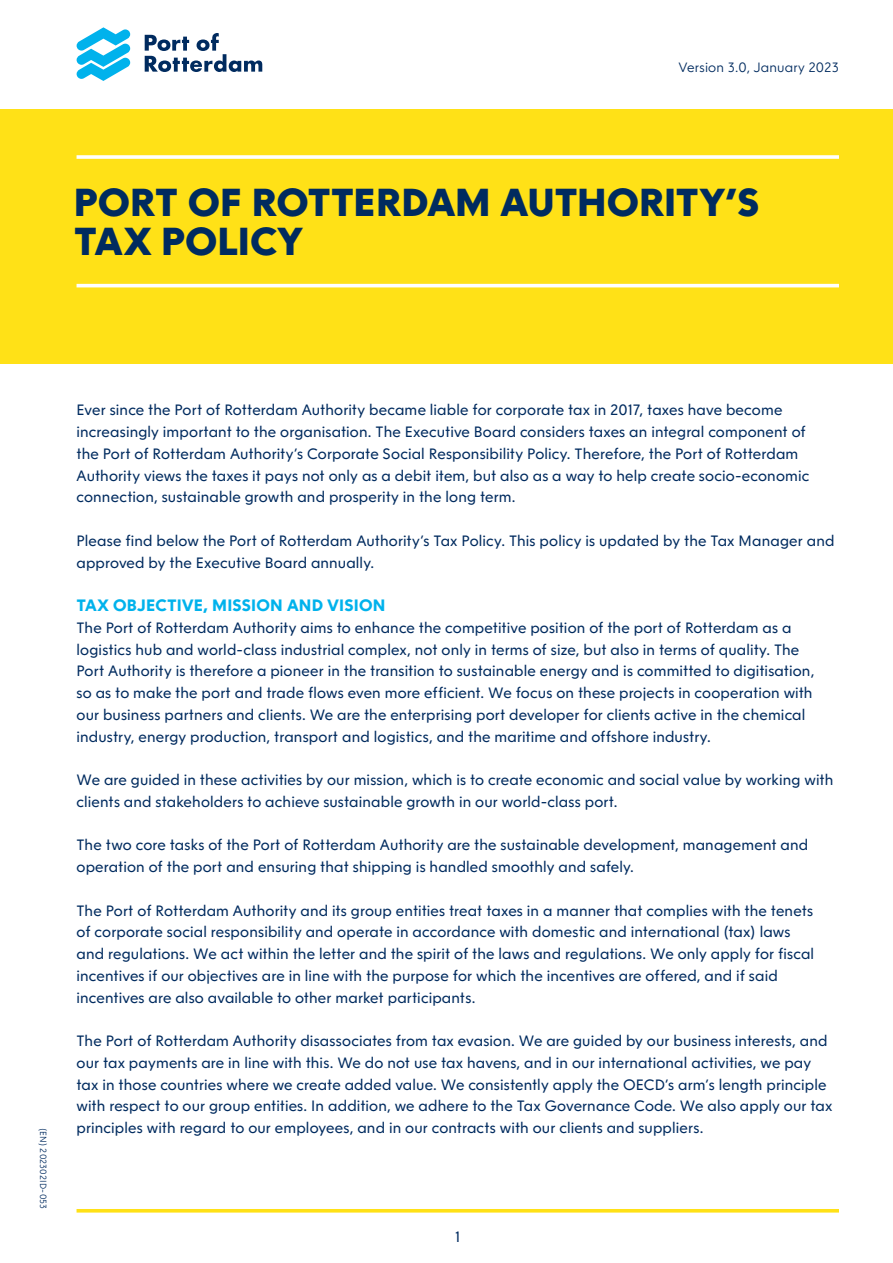
<style>
.page{position:relative;width:893px;height:1263px;background:#fff}
.page>*{position:absolute;margin:0;border:0;box-sizing:border-box;transform-origin:0 0}
.Body_Text{font:800 39px/39px "NLRTM";color:#002b5f}
.Kop1{font:700 16.5px "NLRTM";letter-spacing:.015em;color:#00b2ec}
.Body_Text-2{font:15px/21.8px "NLRTM";letter-spacing:.01em;color:#002b5f}
.t1{font:300 13.5px "NLRTM";letter-spacing:.01em;color:#002b5f}
.Body_Text-3{font:300 9px "NLRTM";letter-spacing:.015em;color:#002b5f}
</style>
<div class="page">
<div style="left:0;top:108px;width:893px;height:256px;background:#ffe117"></div>
<svg style="left:77px;top:155px;width:762px;height:4px"></svg>
<hr style="left:77px;top:284px;width:762px;height:3px;background:#fff">
<hr style="left:77px;top:1209px;width:762px;height:3px;background:#ffe117">
<svg style="left:77px;top:27px;width:53px;height:54px"></svg>
<svg style="left:145px;top:33px;width:117px;height:39px"></svg>
<p class="t1" style="left:679px;top:60px;width:162px">Version 3.0, January 2023</p>
<p class="Body_Text" style="left:74px;top:183px;width:687px">PORT OF ROTTERDAM AUTHORITY’S<br>TAX POLICY</p>
<p class="Body_Text-3" style="left:48px;top:1128px;width:82px;rotate:90deg">(EN) 202302ID-053</p>
<p class="Body_Text-2" style="left:77px;top:399px;width:734px">Ever since the Port of Rotterdam Authority became liable for corporate tax in 2017, taxes have become increasingly important to the organisation. The Executive Board considers taxes an integral component of the Port of Rotterdam Authority’s Corporate Social Responsibility Policy. Therefore, the Port of Rotterdam Authority views the taxes it pays not only as a debit item, but also as a way to help create socio-economic connection, sustainable growth and prosperity in the long term.</p>
<p class="Body_Text-2" style="left:77px;top:529px;width:759px">Please find below the Port of Rotterdam Authority’s Tax Policy. This policy is updated by the Tax Manager and approved by the Executive Board annually.</p>
<p class="Kop1" style="left:77px;top:595px;width:310px">TAX OBJECTIVE, MISSION AND VISION</p>
<p class="Body_Text-2" style="left:77px;top:616px;width:739px">The Port of Rotterdam Authority aims to enhance the competitive position of the port of Rotterdam as a logistics hub and world-class industrial complex, not only in terms of size, but also in terms of quality. The Port Authority is therefore a pioneer in the transition to sustainable energy and is committed to digitisation, so as to make the port and trade flows even more efficient. We focus on these projects in cooperation with our business partners and clients. We are the enterprising port developer for clients active in the chemical industry, energy production, transport and logistics, and the maritime and offshore industry.</p>
<p class="Body_Text-2" style="left:77px;top:769px;width:758px">We are guided in these activities by our mission, which is to create economic and social value by working with clients and stakeholders to achieve sustainable growth in our world-class port.</p>
<p class="Body_Text-2" style="left:77px;top:834px;width:733px">The two core tasks of the Port of Rotterdam Authority are the sustainable development, management and operation of the port and ensuring that shipping is handled smoothly and safely.</p>
<p class="Body_Text-2" style="left:77px;top:899px;width:739px">The Port of Rotterdam Authority and its group entities treat taxes in a manner that complies with the tenets of corporate social responsibility and operate in accordance with domestic and international (tax) laws and regulations. We act within the letter and the spirit of the laws and regulations. We only apply for fiscal incentives if our objectives are in line with the purpose for which the incentives are offered, and if said incentives are also available to other market participants.</p>
<p class="Body_Text-2" style="left:77px;top:1030px;width:757px">The Port of Rotterdam Authority disassociates from tax evasion. We are guided by our business interests, and our tax payments are in line with this. We do not use tax havens, and in our international activities, we pay tax in those countries where we create added value. We consistently apply the OECD’s arm’s length principle with respect to our group entities. In addition, we adhere to the Tax Governance Code. We also apply our tax principles with regard to our employees, and in our contracts with our clients and suppliers.</p>
<p class="Body_Text-2" style="left:455px;top:1225px;width:7px">1</p>
</div>
